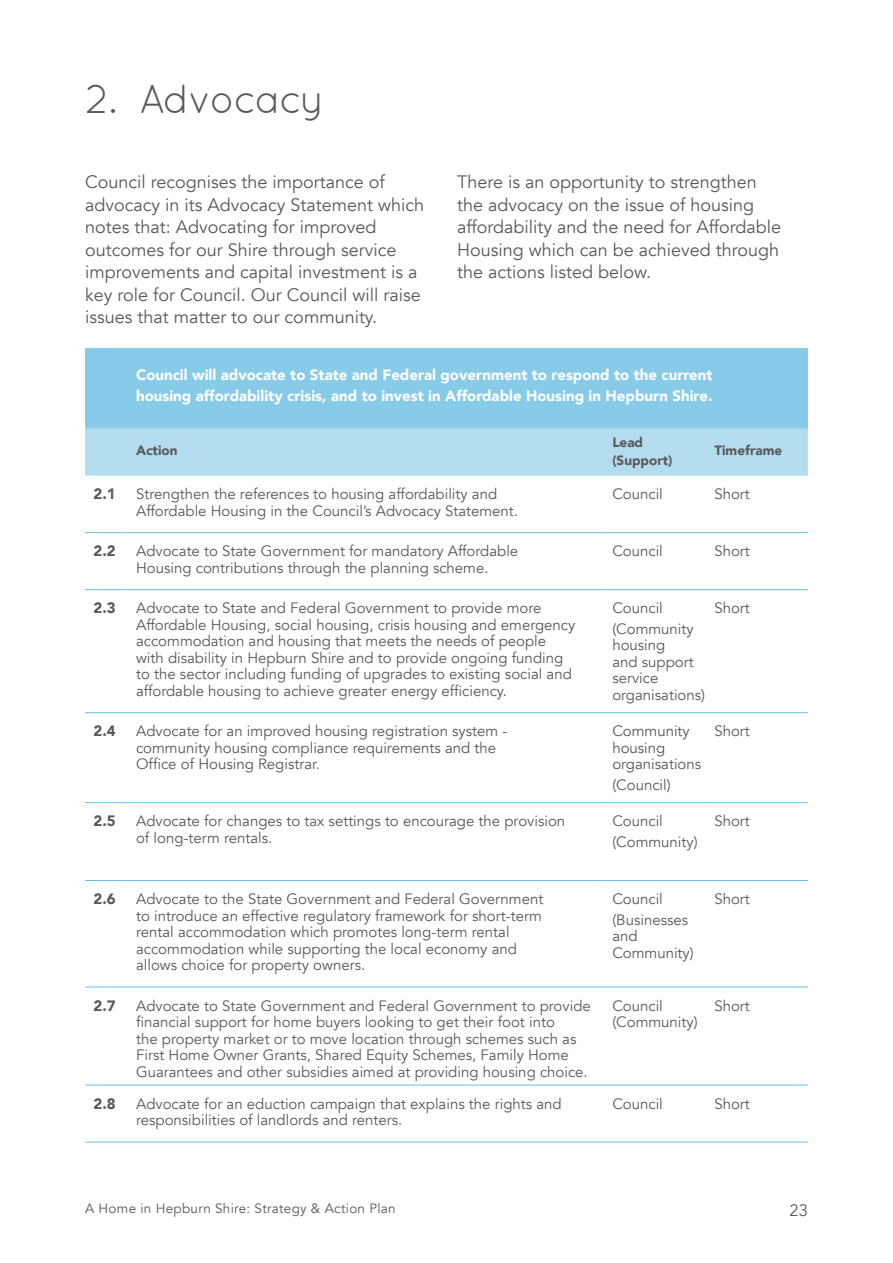
<style>
.page{position:relative;width:893px;height:1263px;background:#fff}
.page>*{position:absolute;margin:0;border:0;box-sizing:border-box;transform-origin:0 0}
.t1{font:40.5px "Quicksand";letter-spacing:-.03em;color:#58595b}
.t2{font:18px/22.5px "Avenir";color:#58595b}
.t3{font:16.5px "Avenir";color:#58595b}
.t4{font:15px/16.5px "Avenir";color:#58595b}
.t5{font:900 15px/21px "Avenir";color:#fff}
.t6{font:900 15px "Avenir";color:#58595b}
.t7{font:13.5px "Avenir";letter-spacing:.02em;color:#58595b}
.t8{font:900 13.5px/18px "Avenir";color:#58595b}
</style>
<div class="page">
<div style="left:85px;top:348px;width:723px;height:81px;background:#87cbe8"></div>
<div style="left:85px;top:429px;width:723px;height:47px;background:#b4dcef"></div>
<hr style="left:85px;top:532px;width:43px;height:1px;background:#65c1e3">
<hr style="left:128px;top:532px;width:476px;height:1px;background:#65c1e3">
<hr style="left:604px;top:532px;width:102px;height:1px;background:#65c1e3">
<hr style="left:706px;top:532px;width:102px;height:1px;background:#65c1e3">
<hr style="left:85px;top:589px;width:43px;height:1px;background:#65c1e3">
<hr style="left:128px;top:589px;width:476px;height:1px;background:#65c1e3">
<hr style="left:85px;top:712px;width:43px;height:1px;background:#65c1e3">
<hr style="left:128px;top:712px;width:476px;height:1px;background:#65c1e3">
<hr style="left:604px;top:712px;width:102px;height:1px;background:#65c1e3">
<hr style="left:706px;top:712px;width:102px;height:1px;background:#65c1e3">
<hr style="left:85px;top:802px;width:43px;height:1px;background:#65c1e3">
<hr style="left:128px;top:802px;width:476px;height:1px;background:#65c1e3">
<hr style="left:604px;top:802px;width:102px;height:1px;background:#65c1e3">
<hr style="left:706px;top:802px;width:102px;height:1px;background:#65c1e3">
<hr style="left:85px;top:880px;width:43px;height:1px;background:#65c1e3">
<hr style="left:128px;top:880px;width:476px;height:1px;background:#65c1e3">
<hr style="left:604px;top:880px;width:102px;height:1px;background:#65c1e3">
<hr style="left:706px;top:880px;width:102px;height:1px;background:#65c1e3">
<hr style="left:85px;top:987px;width:43px;height:1px;background:#65c1e3">
<hr style="left:128px;top:987px;width:476px;height:1px;background:#65c1e3">
<hr style="left:604px;top:987px;width:102px;height:1px;background:#65c1e3">
<hr style="left:706px;top:987px;width:102px;height:1px;background:#65c1e3">
<hr style="left:85px;top:1142px;width:43px;height:1px;background:#65c1e3">
<hr style="left:128px;top:1142px;width:476px;height:1px;background:#65c1e3">
<hr style="left:604px;top:589px;width:102px;height:1px;background:#65c1e3">
<hr style="left:706px;top:589px;width:102px;height:1px;background:#65c1e3">
<hr style="left:604px;top:1142px;width:102px;height:1px;background:#65c1e3">
<hr style="left:706px;top:1142px;width:102px;height:1px;background:#65c1e3">
<hr style="left:85px;top:1085px;width:43px;height:1px;background:#65c1e3">
<hr style="left:128px;top:1085px;width:476px;height:1px;background:#65c1e3">
<hr style="left:604px;top:1085px;width:102px;height:1px;background:#65c1e3">
<hr style="left:706px;top:1085px;width:102px;height:1px;background:#65c1e3">
<h1 class="t1" style="left:85px;top:76px;width:241px">2. Advocacy</h1>
<p class="t2" style="left:85px;top:171px;width:341px">Council recognises the importance of advocacy in its Advocacy Statement which notes that: Advocating for improved outcomes for our Shire through service improvements and capital investment is a key role for Council. Our Council will raise issues that matter to our community.</p>
<p class="t2" style="left:457px;top:171px;width:325px">There is an opportunity to strengthen the advocacy on the issue of housing affordability and the need for Affordable Housing which can be achieved through the actions listed below.</p>
<p class="t5" style="left:136px;top:364px;width:578px">Council will advocate to State and Federal government to respond to the current housing affordability crisis, and to invest in Affordable Housing in Hepburn Shire.</p>
<p class="t8" style="left:136px;top:441px;width:43px">Action</p>
<p class="t8" style="left:612px;top:432px;width:62px">Lead (Support)</p>
<p class="t8" style="left:714px;top:441px;width:69px">Timeframe</p>
<p class="t6" style="left:94px;top:481px;width:24px">2.1</p>
<p class="t4" style="left:136px;top:486px;width:384px">Strengthen the references to housing affordability and<br>Affordable Housing in the Council’s Advocacy Statement.</p>
<p class="t4" style="left:612px;top:486px;width:52px">Council</p>
<p class="t4" style="left:714px;top:486px;width:37px">Short</p>
<p class="t6" style="left:94px;top:538px;width:24px">2.2</p>
<p class="t4" style="left:136px;top:543px;width:384px">Advocate to State Government for mandatory Affordable<br>Housing contributions through the planning scheme.</p>
<p class="t4" style="left:612px;top:543px;width:52px">Council</p>
<p class="t4" style="left:714px;top:543px;width:37px">Short</p>
<p class="t6" style="left:94px;top:595px;width:24px">2.3</p>
<p class="t4" style="left:136px;top:600px;width:441px">Advocate to State and Federal Government to provide more Affordable Housing, social housing, crisis housing and emergency accommodation and housing that meets the needs of people with disability in Hepburn Shire and to provide ongoing funding to the sector including funding of upgrades to existing social and affordable housing to achieve greater energy efficiency.</p>
<p class="t4" style="left:612px;top:598px;width:83px;line-height:20.7px">Council (Community</p>
<p class="t4" style="left:714px;top:600px;width:37px">Short</p>
<p class="t4" style="left:612px;top:637px;width:94px">housing<br>and support service organisations)</p>
<p class="t6" style="left:94px;top:718px;width:24px">2.4</p>
<p class="t4" style="left:136px;top:723px;width:373px">Advocate for an improved housing registration system - community housing compliance requirements and the<br>Office of Housing Registrar.</p>
<p class="t4" style="left:612px;top:723px;width:90px">Community housing organisations</p>
<p class="t4" style="left:612px;top:777px;width:60px">(Council)</p>
<p class="t4" style="left:714px;top:723px;width:37px">Short</p>
<p class="t6" style="left:94px;top:808px;width:24px">2.5</p>
<p class="t4" style="left:136px;top:813px;width:431px">Advocate for changes to tax settings to encourage the provision of long-term rentals.</p>
<p class="t4" style="left:612px;top:811px;width:87px;line-height:20.7px">Council (Community)</p>
<p class="t4" style="left:714px;top:813px;width:37px">Short</p>
<p class="t6" style="left:94px;top:886px;width:24px">2.6</p>
<p class="t4" style="left:136px;top:891px;width:409px">Advocate to the State Government and Federal Government to introduce an effective regulatory framework for short-term rental accommodation which promotes long-term rental accommodation while supporting the local economy and allows choice for property owners.</p>
<p class="t4" style="left:612px;top:889px;width:77px;line-height:20.7px">Council (Businesses</p>
<p class="t4" style="left:612px;top:928px;width:83px">and<br>Community)</p>
<p class="t4" style="left:714px;top:891px;width:37px">Short</p>
<p class="t6" style="left:94px;top:992px;width:24px">2.7</p>
<p class="t4" style="left:136px;top:997px;width:456px">Advocate to State Government and Federal Government to provide financial support for home buyers looking to get their foot into<br>the property market or to move location through schemes such as First Home Owner Grants, Shared Equity Schemes, Family Home Guarantees and other subsidies aimed at providing housing choice.</p>
<p class="t4" style="left:612px;top:997px;width:87px">Council (Community)</p>
<p class="t4" style="left:714px;top:997px;width:37px">Short</p>
<p class="t6" style="left:94px;top:1090px;width:24px">2.8</p>
<p class="t4" style="left:136px;top:1095px;width:427px">Advocate for an eduction campaign that explains the rights and responsibilities of landlords and renters.</p>
<p class="t4" style="left:612px;top:1095px;width:52px">Council</p>
<p class="t4" style="left:714px;top:1095px;width:37px">Short</p>
<p class="t7" style="left:85px;top:1200px;width:312px">A Home in Hepburn Shire: Strategy &amp; Action Plan</p>
<p class="t3" style="left:790px;top:1200px;width:20px">23</p>
</div>
